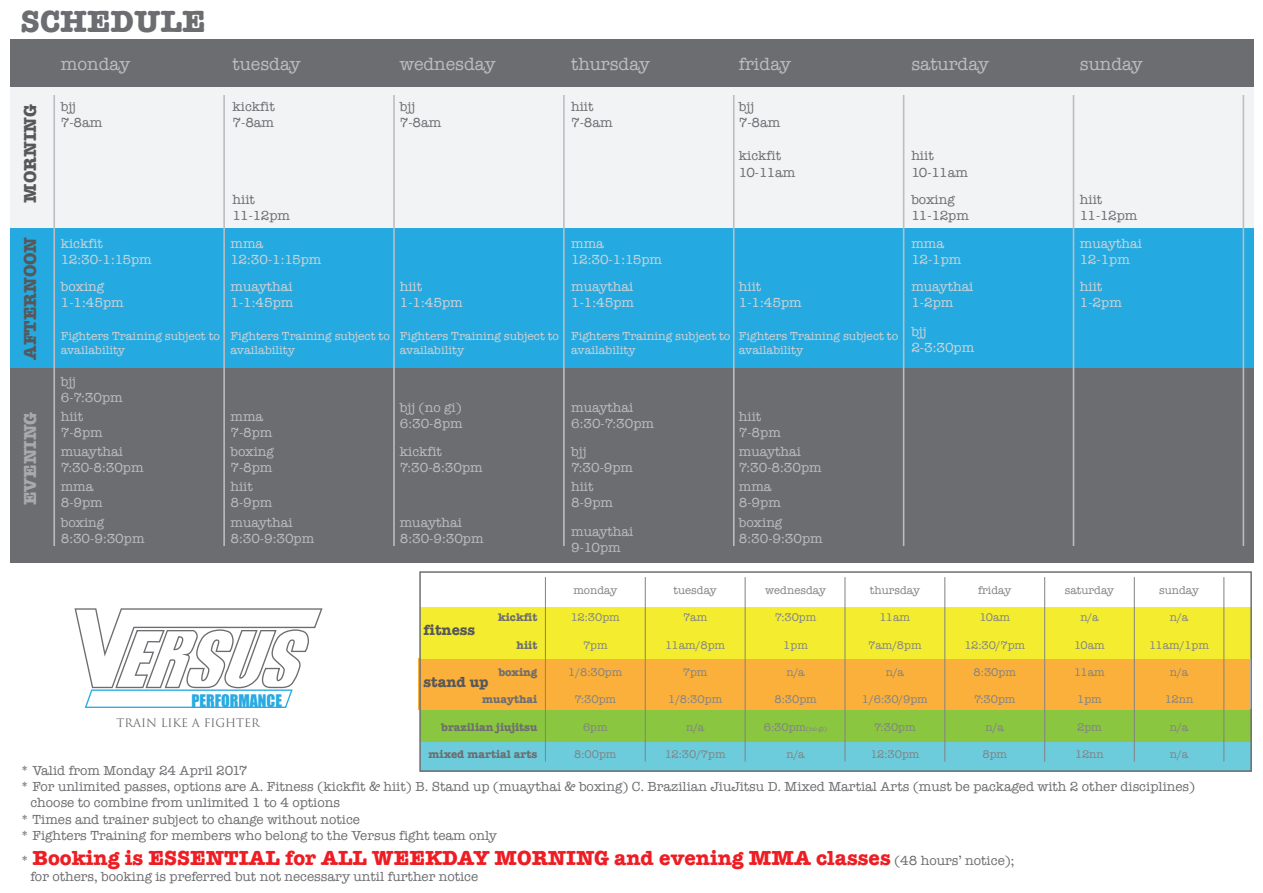
<style>
.page{position:relative;width:1263px;height:893px;background:#fff}
.page>*{position:absolute;margin:0;border:0;box-sizing:border-box;transform-origin:0 0}
.t1{font:700 31.5px "American Typewriter";color:#6c6d70}
.t2{font:700 21px "American Typewriter";color:#ee1d23}
.t3{font:18px "American Typewriter";color:#bcbdc0}
.t4{font:700 18px "American Typewriter";color:#57585a}
.t5{font:700 18px "American Typewriter";color:#a8a9ad}
.t6{font:15.9px "Impact";color:#29abe2}
.t7{font:700 15px "American Typewriter";color:#57585a}
.t8{font:13.5px/16.2px "American Typewriter";color:#6c6d70}
.t9{font:13.5px/16.2px "American Typewriter";color:#bcbdc0}
.t10{font:13.5px/16.2px "American Typewriter";color:#d1d2d4}
.t11{font:12px/14.4px "American Typewriter";color:#d1d2d4}
.t12{font:11.4px "American Typewriter";color:#808285}
.t13{font:700 11.4px "American Typewriter";color:#6c6d70}
.t14{font:11.4px "Trajan Pro";color:#6c6d70}
.s1{font-size:6.6px}
.s2{font-weight:400;font-size:13.5px;color:#6c6d70}
</style>
<div class="page">
<div style="left:10px;top:39px;width:1243px;height:524px;background:#6c6d70"></div>
<div style="left:10px;top:87px;width:1243px;height:141px;background:#f2f3f4"></div>
<div style="left:10px;top:229px;width:1243px;height:139px;background:#24aae1"></div>
<svg style="left:74px;top:608px;width:248px;height:100px"></svg>
<hr style="left:1073px;top:95px;width:1px;height:451px;background:#bcbdc0">
<hr style="left:53px;top:95px;width:2px;height:451px;background:#bcbdc0">
<hr style="left:903px;top:95px;width:1px;height:451px;background:#bcbdc0">
<hr style="left:733px;top:95px;width:1px;height:451px;background:#bcbdc0">
<hr style="left:223px;top:95px;width:2px;height:451px;background:#bcbdc0">
<hr style="left:393px;top:95px;width:2px;height:451px;background:#bcbdc0">
<hr style="left:563px;top:95px;width:2px;height:451px;background:#bcbdc0">
<hr style="left:1242px;top:95px;width:2px;height:451px;background:#bcbdc0">
<div style="left:420px;top:740px;width:831px;height:31px;background:#6dccdc"></div>
<div style="left:420px;top:710px;width:831px;height:32px;background:#8bc640"></div>
<div style="left:418px;top:659px;width:832px;height:51px;background:#fbb03b"></div>
<div style="left:420px;top:608px;width:831px;height:51px;background:#f4ed2f"></div>
<div style="left:419px;top:571px;width:833px;height:201px;border:1px solid #6c6d70"></div>
<h1 class="t1" style="left:20px;top:-6px;width:187px">SCHEDULE</h1>
<h3 class="t4" style="left:15px;top:203px;width:100px;rotate:-90deg">MORNING</h3>
<h3 class="t4" style="left:15px;top:360px;width:124px;rotate:-90deg">AFTERNOON</h3>
<h3 class="t5" style="left:15px;top:505px;width:95px;rotate:-90deg">EVENING</h3>
<h3 class="t3" style="left:61px;top:50px;width:71px">monday</h3>
<h3 class="t3" style="left:233px;top:50px;width:70px">tuesday</h3>
<h3 class="t3" style="left:400px;top:50px;width:97px">wednesday</h3>
<h3 class="t3" style="left:571px;top:50px;width:80px">thursday</h3>
<h3 class="t3" style="left:739px;top:50px;width:54px">friday</h3>
<h3 class="t3" style="left:911px;top:50px;width:79px">saturday</h3>
<h3 class="t3" style="left:1080px;top:50px;width:64px">sunday</h3>
<p class="t8" style="left:233px;top:98px;width:44px">kickfit<br>7-8am</p>
<p class="t8" style="left:571px;top:98px;width:43px">hiit<br>7-8am</p>
<p class="t8" style="left:61px;top:98px;width:43px">bjj<br>7-8am</p>
<p class="t8" style="left:739px;top:98px;width:43px">bjj<br>7-8am</p>
<p class="t8" style="left:400px;top:98px;width:43px">bjj<br>7-8am</p>
<p class="t10" style="left:61px;top:235px;width:92px">kickfit<br>12:30-1:15pm</p>
<p class="t10" style="left:61px;top:278px;width:64px">boxing<br>1-1:45pm</p>
<p class="t8" style="left:233px;top:191px;width:59px">hiit<br>11-12pm</p>
<p class="t10" style="left:230px;top:235px;width:92px">mma<br>12:30-1:15pm</p>
<p class="t10" style="left:230px;top:278px;width:64px">muaythai<br>1-1:45pm</p>
<p class="t10" style="left:400px;top:278px;width:64px">hiit<br>1-1:45pm</p>
<p class="t10" style="left:571px;top:235px;width:92px">mma<br>12:30-1:15pm</p>
<p class="t10" style="left:571px;top:278px;width:64px">muaythai<br>1-1:45pm</p>
<p class="t8" style="left:739px;top:147px;width:58px">kickfit<br>10-11am</p>
<p class="t10" style="left:739px;top:278px;width:64px">hiit<br>1-1:45pm</p>
<p class="t11" style="left:61px;top:328px;width:161px">Fighters Training subject to availability</p>
<p class="t11" style="left:230px;top:328px;width:161px">Fighters Training subject to availability</p>
<p class="t11" style="left:400px;top:328px;width:161px">Fighters Training subject to availability</p>
<p class="t11" style="left:571px;top:328px;width:161px">Fighters Training subject to availability</p>
<p class="t11" style="left:739px;top:328px;width:161px">Fighters Training subject to availability</p>
<p class="t9" style="left:61px;top:372px;width:63px">bjj<br>6-7:30pm</p>
<p class="t9" style="left:61px;top:408px;width:43px">hiit<br>7-8pm</p>
<p class="t9" style="left:61px;top:443px;width:84px">muaythai<br>7:30-8:30pm</p>
<p class="t9" style="left:61px;top:478px;width:43px">mma<br>8-9pm</p>
<p class="t9" style="left:61px;top:513px;width:85px">boxing<br>8:30-9:30pm</p>
<p class="t9" style="left:230px;top:408px;width:43px">mma<br>7-8pm</p>
<p class="t9" style="left:230px;top:443px;width:45px">boxing<br>7-8pm</p>
<p class="t9" style="left:230px;top:478px;width:43px">hiit<br>8-9pm</p>
<p class="t9" style="left:230px;top:513px;width:85px">muaythai<br>8:30-9:30pm</p>
<p class="t9" style="left:400px;top:399px;width:64px">bjj (no gi)<br>6:30-8pm</p>
<p class="t9" style="left:400px;top:443px;width:84px">kickfit<br>7:30-8:30pm</p>
<p class="t9" style="left:400px;top:513px;width:85px">muaythai<br>8:30-9:30pm</p>
<p class="t9" style="left:571px;top:399px;width:84px">muaythai<br>6:30-7:30pm</p>
<p class="t9" style="left:571px;top:443px;width:63px">bjj<br>7:30-9pm</p>
<p class="t9" style="left:571px;top:478px;width:43px">hiit<br>8-9pm</p>
<p class="t9" style="left:571px;top:522px;width:64px">muaythai<br>9-10pm</p>
<p class="t9" style="left:739px;top:408px;width:43px">hiit<br>7-8pm</p>
<p class="t9" style="left:739px;top:443px;width:84px">muaythai<br>7:30-8:30pm</p>
<p class="t9" style="left:739px;top:478px;width:43px">mma<br>8-9pm</p>
<p class="t9" style="left:739px;top:513px;width:85px">boxing<br>8:30-9:30pm</p>
<p class="t8" style="left:911px;top:147px;width:58px">hiit<br>10-11am</p>
<p class="t8" style="left:911px;top:191px;width:59px">boxing<br>11-12pm</p>
<p class="t10" style="left:911px;top:235px;width:52px">mma<br>12-1pm</p>
<p class="t10" style="left:911px;top:278px;width:64px">muaythai<br>1-2pm</p>
<p class="t10" style="left:911px;top:323px;width:64px">bjj<br>2-3:30pm</p>
<p class="t6" style="left:191px;top:688px;width:92px">PERFORMANCE</p>
<p class="t14" style="left:116px;top:715px;width:145px">TRAIN LIKE A FIGHTER</p>
<p class="t13" style="left:498px;top:608px;width:41px">kickfit</p>
<p class="t13" style="left:517px;top:635px;width:22px">hiit</p>
<p class="t13" style="left:498px;top:662px;width:40px">boxing</p>
<p class="t13" style="left:482px;top:690px;width:57px">muaythai</p>
<p class="t13" style="left:441px;top:717px;width:98px">brazilian jiujitsu</p>
<p class="t13" style="left:429px;top:744px;width:110px">mixed martial arts</p>
<p class="t7" style="left:423px;top:617px;width:53px">fitness</p>
<p class="t7" style="left:423px;top:669px;width:66px">stand up</p>
<p class="t12" style="left:573px;top:581px;width:45px">monday</p>
<p class="t12" style="left:571px;top:609px;width:51px">12:30pm</p>
<p class="t12" style="left:583px;top:636px;width:26px">7pm</p>
<p class="t12" style="left:568px;top:663px;width:56px">1/8:30pm</p>
<p class="t12" style="left:575px;top:691px;width:43px">7:30pm</p>
<p class="t12" style="left:583px;top:718px;width:26px">6pm</p>
<p class="t12" style="left:574px;top:745px;width:44px">8:00pm</p>
<p class="t12" style="left:674px;top:581px;width:45px">tuesday</p>
<p class="t12" style="left:683px;top:609px;width:26px">7am</p>
<p class="t12" style="left:665px;top:636px;width:61px">11am/8pm</p>
<p class="t12" style="left:683px;top:663px;width:26px">7pm</p>
<p class="t12" style="left:668px;top:691px;width:56px">1/8:30pm</p>
<p class="t12" style="left:686px;top:718px;width:20px">n/a</p>
<p class="t12" style="left:665px;top:745px;width:62px">12:30/7pm</p>
<p class="t12" style="left:765px;top:581px;width:62px">wednesday</p>
<p class="t12" style="left:775px;top:609px;width:43px">7:30pm</p>
<p class="t12" style="left:783px;top:636px;width:26px">1pm</p>
<p class="t12" style="left:786px;top:663px;width:20px">n/a</p>
<p class="t12" style="left:774px;top:691px;width:44px">8:30pm</p>
<p class="t12" style="left:764px;top:718px;width:65px">6:30pm<span class="s1">(no gi)</span></p>
<p class="t12" style="left:786px;top:745px;width:20px">n/a</p>
<p class="t12" style="left:870px;top:581px;width:51px">thursday</p>
<p class="t12" style="left:880px;top:609px;width:32px">11am</p>
<p class="t12" style="left:868px;top:636px;width:55px">7am/8pm</p>
<p class="t12" style="left:886px;top:663px;width:20px">n/a</p>
<p class="t12" style="left:862px;top:691px;width:67px">1/6:30/9pm</p>
<p class="t12" style="left:874px;top:718px;width:43px">7:30pm</p>
<p class="t12" style="left:870px;top:745px;width:51px">12:30pm</p>
<p class="t12" style="left:978px;top:581px;width:34px">friday</p>
<p class="t12" style="left:979px;top:609px;width:32px">10am</p>
<p class="t12" style="left:964px;top:636px;width:62px">12:30/7pm</p>
<p class="t12" style="left:974px;top:663px;width:44px">8:30pm</p>
<p class="t12" style="left:974px;top:691px;width:43px">7:30pm</p>
<p class="t12" style="left:986px;top:718px;width:20px">n/a</p>
<p class="t12" style="left:982px;top:745px;width:26px">8pm</p>
<p class="t8" style="left:1080px;top:191px;width:59px">hiit<br>11-12pm</p>
<p class="t10" style="left:1080px;top:234px;width:64px">muaythai<br>12-1pm</p>
<p class="t10" style="left:1080px;top:278px;width:43px">hiit<br>1-2pm</p>
<p class="t12" style="left:1065px;top:581px;width:51px">saturday</p>
<p class="t12" style="left:1080px;top:609px;width:20px">n/a</p>
<p class="t12" style="left:1074px;top:636px;width:32px">10am</p>
<p class="t12" style="left:1074px;top:663px;width:32px">11am</p>
<p class="t12" style="left:1077px;top:691px;width:26px">1pm</p>
<p class="t12" style="left:1077px;top:718px;width:26px">2pm</p>
<p class="t12" style="left:1075px;top:745px;width:30px">12nn</p>
<p class="t12" style="left:1159px;top:581px;width:41px">sunday</p>
<p class="t12" style="left:1170px;top:609px;width:20px">n/a</p>
<p class="t12" style="left:1149px;top:636px;width:61px">11am/1pm</p>
<p class="t12" style="left:1170px;top:663px;width:20px">n/a</p>
<p class="t12" style="left:1165px;top:691px;width:30px">12nn</p>
<p class="t12" style="left:1170px;top:718px;width:20px">n/a</p>
<p class="t12" style="left:1170px;top:745px;width:20px">n/a</p>
<p class="t8" style="left:20px;top:762px;width:229px">* Valid from Monday 24 April 2017</p>
<p class="t8" style="left:20px;top:778px;width:1176px">* For unlimited passes, options are A. Fitness (kickfit &amp; hiit) B. Stand up (muaythai &amp; boxing) C. Brazilian JiuJitsu D. Mixed Martial Arts (must be packaged with 2 other disciplines)</p>
<p class="t8" style="left:31px;top:794px;width:311px">choose to combine from unlimited 1 to 4 options</p>
<p class="t8" style="left:20px;top:811px;width:341px">* Times and trainer subject to change without notice</p>
<p class="t8" style="left:20px;top:827px;width:478px">* Fighters Training for members who belong to the Versus fight team only</p>
<h2 class="t2" style="left:20px;top:840px;width:996px"><span class="s2">*</span> Booking is ESSENTIAL for ALL WEEKDAY MORNING and evening MMA classes <span class="s2">(48 hours’ notice);</span></h2>
<p class="t8" style="left:31px;top:868px;width:449px">for others, booking is preferred but not necessary until further notice</p>
</div>
